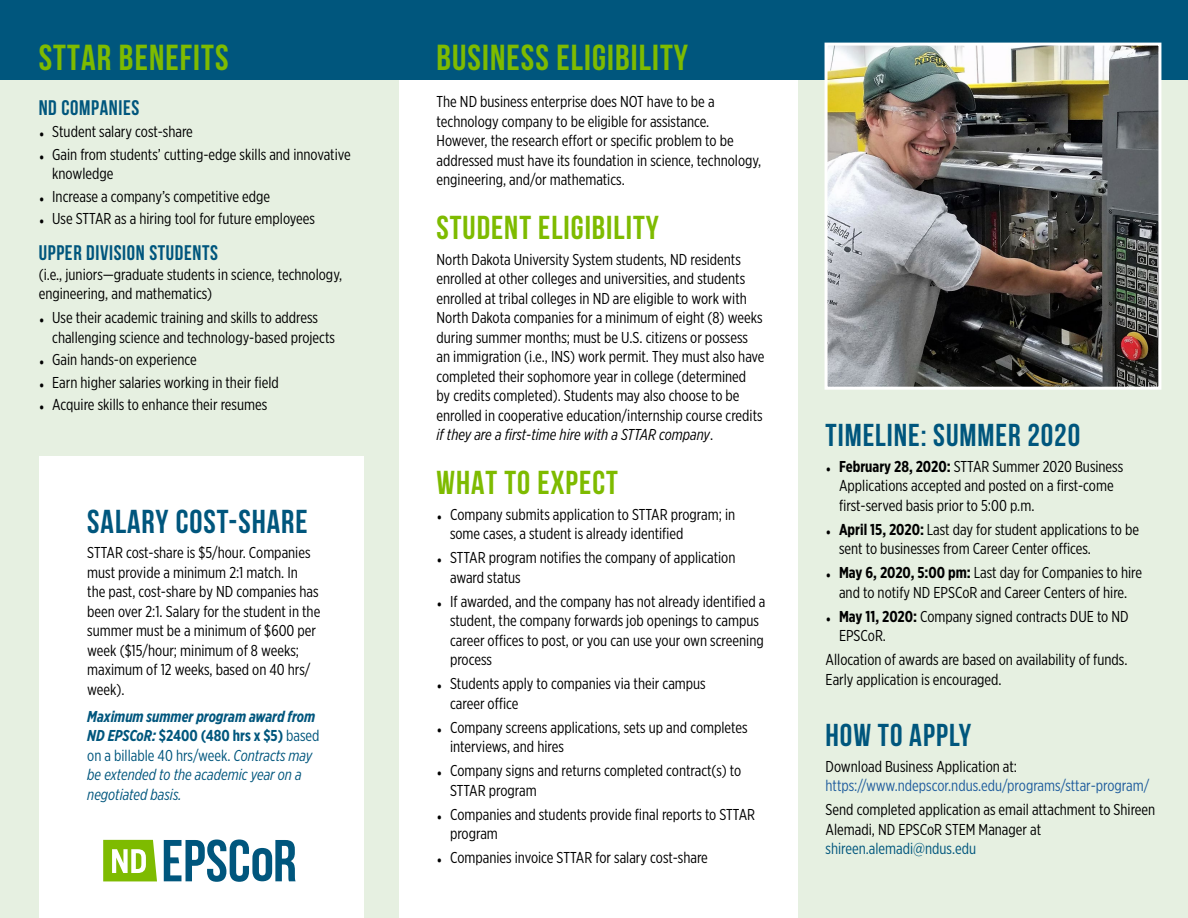
<style>
.page{position:relative;width:1188px;height:918px;background:#fff}
.page>*{position:absolute;margin:0;border:0;box-sizing:border-box;transform-origin:0 0}
.t1{font:700 36px "Bebas Neue";letter-spacing:.03em;color:#7ebb00}
.t2{font:700 33px "Bebas Neue";letter-spacing:.03em;color:#7ebb00}
.t3{font:700 33px "Bebas Neue";letter-spacing:.03em;color:#00567d}
.t4{font:700 31.5px "Bebas Neue";letter-spacing:.03em;color:#00567d}
.t5{font:700 21px "Bebas Neue";letter-spacing:.03em;color:#00567d}
.t6{font:15.75px/19.5px "Gotham X Narrow";color:#000}
.t7{font:italic 15.75px/19.5px "Gotham X Narrow";color:#00567d}
.t8{font:15.75px "Gotham X Narrow";color:#215e9e}
.t9{font:15.75px "Gotham X Narrow";color:#00567d}
.s1{font-weight:700}
.s2{font-weight:700;font-style:normal}
.s3{font-style:normal}
.s4{font-style:italic}
</style>
<div class="page">
<div style="left:0;top:0;width:399px;height:918px;background:#e6f0e1"></div>
<div style="left:798px;top:0;width:390px;height:918px;background:#e6f0e1"></div>
<div style="left:0;top:0;width:1188px;height:79px;background:#00567d"></div>
<img style="left:829px;top:47px;width:328px;height:339px">
<div style="left:825px;top:43px;width:336px;height:347px;border:3px solid #fff"></div>
<div style="left:39px;top:456px;width:325px;height:462px;background:#fff"></div>
<svg style="left:103px;top:840px;width:54px;height:41px"></svg>
<svg style="left:164px;top:840px;width:132px;height:42px"></svg>
<h1 class="t1" style="left:39px;top:37px;width:191px">STTAR BENEFITS</h1>
<h3 class="t5" style="left:39px;top:96px;width:102px">ND COMPANIES</h3>
<p class="t6" style="left:39px;top:122px;width:156px">• Student salary cost-share</p>
<p class="t6" style="left:52px;top:144px;width:300px;text-indent:-13px">• Gain from students’ cutting-edge skills and innovative knowledge</p>
<p class="t6" style="left:39px;top:186px;width:233px">• Increase a company’s competitive edge</p>
<p class="t6" style="left:39px;top:209px;width:278px">• Use STTAR as a hiring tool for future employees</p>
<h3 class="t5" style="left:39px;top:241px;width:181px">UPPER DIVISION STUDENTS</h3>
<p class="t6" style="left:39px;top:264px;width:305px">(i.e., juniors—graduate students in science, technology, engineering, and mathematics)</p>
<p class="t6" style="left:52px;top:308px;width:284px;text-indent:-13px">• Use their academic training and skills to address challenging science and technology-based projects</p>
<p class="t6" style="left:39px;top:350px;width:160px">• Gain hands-on experience</p>
<p class="t6" style="left:39px;top:372px;width:242px">• Earn higher salaries working in their field</p>
<p class="t6" style="left:39px;top:395px;width:230px">• Acquire skills to enhance their resumes</p>
<h2 class="t3" style="left:87px;top:503px;width:222px">SALARY COST-SHARE</h2>
<p class="t6" style="left:87px;top:543px;width:235px">STTAR cost-share is $5/hour. Companies must provide a minimum 2:1 match. In<br>the past, cost-share by ND companies has been over 2:1. Salary for the student in the summer must be a minimum of $600 per week ($15/hour; minimum of 8 weeks; maximum of 12 weeks, based on 40 hrs/ week).</p>
<p class="t7" style="left:87px;top:706px;width:234px"><span class="s1">Maximum summer program award from<br>ND EPSCoR:</span> <span class="s2">$2400 (480 hrs x $5)</span> <span class="s3">based on a billable 40 hrs/week.</span> Contracts may be extended to the academic year on a negotiated basis.</p>
<h1 class="t1" style="left:437px;top:37px;width:253px">BUSINESS ELIGIBILITY</h1>
<p class="t6" style="left:437px;top:92px;width:326px">The ND business enterprise does NOT have to be a technology company to be eligible for assistance.<br>However, the research effort or specific problem to be addressed must have its foundation in science, technology, engineering, and/or mathematics.</p>
<h2 class="t2" style="left:437px;top:210px;width:224px">STUDENT ELIGIBILITY</h2>
<p class="t6" style="left:437px;top:249px;width:330px">North Dakota University System students, ND residents enrolled at other colleges and universities, and students enrolled at tribal colleges in ND are eligible to work with North Dakota companies for a minimum of eight (8) weeks during summer months; must be U.S. citizens or possess an immigration (i.e., INS) work permit. They must also have completed their sophomore year in college (determined<br>by credits completed). Students may also choose to be enrolled in cooperative education/internship course credits <span class="s4">if they are a first-time hire with a STTAR company</span>.</p>
<h2 class="t2" style="left:437px;top:465px;width:183px">WHAT TO EXPECT</h2>
<p class="t6" style="left:450px;top:504px;width:287px;text-indent:-13px">• Company submits application to STTAR program; in some cases, a student is already identified</p>
<p class="t6" style="left:450px;top:548px;width:287px;text-indent:-13px">• STTAR program notifies the company of application award status</p>
<p class="t6" style="left:450px;top:591px;width:317px;text-indent:-13px">• If awarded, and the company has not already identified a student, the company forwards job openings to campus career offices to post, or you can use your own screening process</p>
<p class="t6" style="left:450px;top:674px;width:257px;text-indent:-13px">• Students apply to companies via their campus career office</p>
<p class="t6" style="left:450px;top:717px;width:299px;text-indent:-13px">• Company screens applications, sets up and completes interviews, and hires</p>
<p class="t6" style="left:450px;top:761px;width:293px;text-indent:-13px">• Company signs and returns completed contract(s) to<br>STTAR program</p>
<p class="t6" style="left:450px;top:804px;width:307px;text-indent:-13px">• Companies and students provide final reports to STTAR program</p>
<p class="t6" style="left:437px;top:848px;width:273px">• Companies invoice STTAR for salary cost-share</p>
<h3 class="t4" style="left:826px;top:418px;width:256px">TIMELINE: SUMMER 2020</h3>
<p class="t6" style="left:839px;top:456px;width:286px;text-indent:-13px">• <span class="s1">February 28, 2020:</span> STTAR Summer 2020 Business<br>Applications accepted and posted on a first-come first-served basis prior to 5:00 p.m.</p>
<p class="t6" style="left:839px;top:519px;width:301px;text-indent:-13px">• <span class="s1">April 15, 2020:</span> Last day for student applications to be sent to businesses from Career Center offices.</p>
<p class="t6" style="left:826px;top:563px;width:318px;text-align:center">• <span class="s1">May 6, 2020, 5:00 pm:</span> Last day for Companies to hire and to notify ND EPSCoR and Career Centers of hire.</p>
<p class="t6" style="left:839px;top:606px;width:291px;text-indent:-13px">• <span class="s1">May 11, 2020:</span> Company signed contracts DUE to ND<br>EPSCoR.</p>
<p class="t6" style="left:826px;top:650px;width:303px">Allocation of awards are based on availability of funds.<br>Early application is encouraged.</p>
<h3 class="t4" style="left:826px;top:718px;width:147px">HOW TO APPLY</h3>
<p class="t6" style="left:826px;top:756px;width:193px">Download Business Application at:</p>
<p class="t8" style="left:826px;top:776px;width:325px">https://www.ndepscor.ndus.edu/programs/sttar-program/</p>
<p class="t6" style="left:826px;top:800px;width:331px">Send completed application as email attachment to Shireen<br>Alemadi, ND EPSCoR STEM Manager at</p>
<p class="t9" style="left:826px;top:839px;width:152px">shireen.alemadi@ndus.edu</p>
</div>
